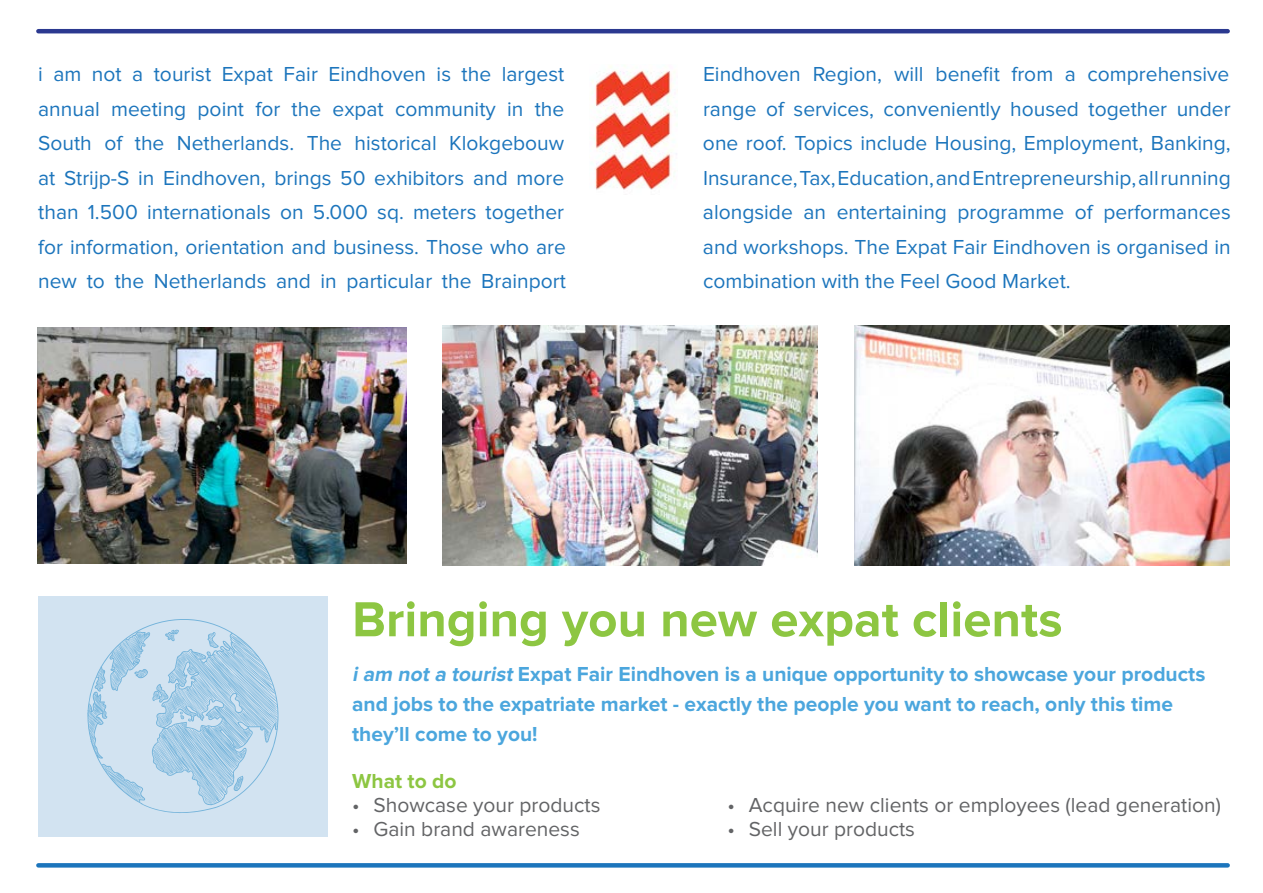
<style>
.page{position:relative;width:1263px;height:893px;background:#fff}
.page>*{position:absolute;margin:0;border:0;box-sizing:border-box;transform-origin:0 0}
.t1{font:700 51px "Proxima Nova";color:#8dc642}
.t2{font:21px/34.5px "Proxima Nova";color:#1c75bc;text-align:justify}
.t3{font:700 21px/30px "Proxima Nova";color:#4ba6dd}
.t4{font:21px "Proxima Nova";color:#636466}
.t5{font:700 21px "Proxima Nova";color:#8dc642}
.s1{font-style:italic}
</style>
<div class="page">
<hr style="left:38px;top:29px;width:1190px;height:4px;background:#2b3990">
<div style="left:38px;top:863px;width:1190px;height:5px;background:#1c75bc"></div>
<img style="left:443px;top:325px;width:375px;height:240px">
<img style="left:854px;top:325px;width:375px;height:240px">
<div style="left:38px;top:596px;width:289px;height:240px;background:#d2e3f1"></div>
<img style="left:37px;top:327px;width:369px;height:236px">
<img style="left:592px;top:66px;width:80px;height:124px">
<svg style="left:87px;top:619px;width:192px;height:194px"></svg>
<p class="t2" style="left:38px;top:58px;width:529px">i am not a tourist Expat Fair Eindhoven is the largest annual meeting point for the expat community in the South of the Netherlands. The historical Klokgebouw at Strijp-S in Eindhoven, brings 50 exhibitors and more than 1.500 internationals on 5.000 sq. meters together for information, orientation and business. Those who are new to the Netherlands and in particular the Brainport</p>
<p class="t2" style="left:703px;top:58px;width:529px">Eindhoven Region, will benefit from a comprehensive range of services, conveniently housed together under one roof. Topics include Housing, Employment, Banking, Insurance, Tax, Education, and Entrepreneurship, all running alongside an entertaining programme of performances and workshops. The Expat Fair Eindhoven is organised in combination with the Feel Good Market.</p>
<h1 class="t1" style="left:352px;top:596px;width:712px">Bringing you new expat clients</h1>
<p class="t3" style="left:352px;top:660px;width:855px"><span class="s1">i am not a tourist</span> Expat Fair Eindhoven is a unique opportunity to showcase your products and jobs to the expatriate market - exactly the people you want to reach, only this time they’ll come to you!</p>
<p class="t5" style="left:352px;top:771px;width:106px">What to do</p>
<p class="t4" style="left:352px;top:795px;width:250px">• Showcase your products</p>
<p class="t4" style="left:352px;top:819px;width:229px">• Gain brand awareness</p>
<p class="t4" style="left:727px;top:795px;width:495px">• Acquire new clients or employees (lead generation)</p>
<p class="t4" style="left:727px;top:819px;width:189px">• Sell your products</p>
</div>
